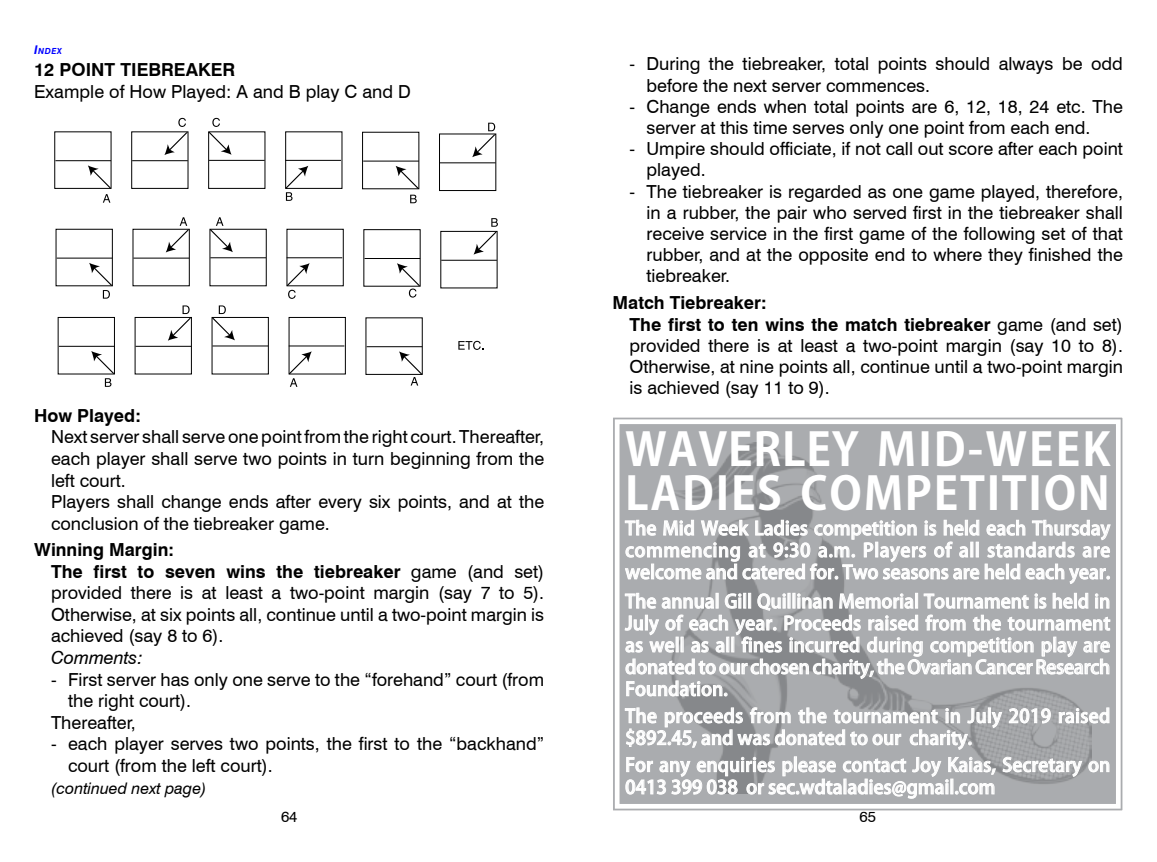
<style>
.page{position:relative;width:1157px;height:862px;background:#fff}
.page>*{position:absolute;margin:0;border:0;box-sizing:border-box;transform-origin:0 0}
.t1{font:700 45.2px/44.2px "Adobe Gothic Std";letter-spacing:.04em;color:#fff}
.t2{font:18.6px/21.8px "Adobe Heiti Std";color:#fff;text-align:justify}
.t3{font:18px/21.6px "Swiss 721 BT";color:#000}
.t4{font:700 18px "Swiss 721 BT";color:#000}
.t5{font:italic 18px "Swiss 721 BT";color:#000}
.t6{font:italic 16px "Swiss 721 BT";color:#000}
.t7{font:15px "Swiss 721 BT";color:#000}
.t8{font:italic 700 8.4px "Swiss 721 BT";color:#00f}
.s1{font-size:12px}
.s2{font-weight:700}
</style>
<div class="page">
<svg style="left:613px;top:417px;width:510px;height:394px;background:#b1b3b5"></svg>
<div style="left:615px;top:419px;width:505px;height:389px;border:5px solid #fff"></div>
<svg style="left:131px;top:118px;width:58px;height:71px"></svg>
<svg style="left:208px;top:118px;width:58px;height:71px"></svg>
<svg style="left:54px;top:131px;width:58px;height:72px"></svg>
<svg style="left:285px;top:131px;width:58px;height:70px"></svg>
<svg style="left:362px;top:131px;width:58px;height:72px"></svg>
<svg style="left:439px;top:123px;width:58px;height:68px"></svg>
<svg style="left:440px;top:218px;width:58px;height:71px"></svg>
<hr style="left:441px;top:260px;width:56px;height:1px;background:#000">
<svg style="left:55px;top:228px;width:58px;height:71px"></svg>
<svg style="left:132px;top:217px;width:58px;height:70px"></svg>
<svg style="left:209px;top:217px;width:58px;height:70px"></svg>
<svg style="left:286px;top:228px;width:58px;height:71px"></svg>
<svg style="left:363px;top:229px;width:58px;height:69px"></svg>
<svg style="left:57px;top:316px;width:58px;height:71px"></svg>
<svg style="left:134px;top:305px;width:58px;height:70px"></svg>
<svg style="left:211px;top:305px;width:58px;height:70px"></svg>
<svg style="left:288px;top:316px;width:58px;height:71px"></svg>
<svg style="left:365px;top:317px;width:58px;height:68px"></svg>
<svg style="left:458px;top:341px;width:25px;height:9px"></svg>
<p class="t8" style="left:34px;top:46px;width:29px"><span class="s1">I</span>NDEX</p>
<p class="t4" style="left:34px;top:59px;width:203px">12 POINT TIEBREAKER</p>
<p class="t3" style="left:34px;top:80px;width:378px">Example of How Played: A and B play C and D</p>
<p class="t4" style="left:34px;top:404px;width:108px">How Played:</p>
<p class="t3" style="left:51px;top:426px;width:495px">Next server shall serve one point from the right court. Thereafter, each player shall serve two points in turn beginning from the left court.<br>Players shall change ends after every six points, and at the conclusion of the tiebreaker game.</p>
<p class="t3" style="left:51px;top:538px;width:495px;text-indent:-17px"><span class="s2">Winning Margin:<br>The first to seven wins the tiebreaker</span> game (and set) provided there is at least a two-point margin (say 7 to 5).<br>Otherwise, at six points all, continue until a two-point margin is achieved (say 8 to 6).</p>
<p class="t5" style="left:51px;top:646px;width:93px">Comments:</p>
<p class="t3" style="left:51px;top:668px;width:494px">‑ First server has only one serve to the “forehand” court (from</p>
<p class="t3" style="left:68px;top:690px;width:125px">the right court).</p>
<p class="t3" style="left:51px;top:711px;width:86px">Thereafter,</p>
<p class="t3" style="left:51px;top:733px;width:495px">‑ each player serves two points, the first to the “backhand”</p>
<p class="t3" style="left:68px;top:754px;width:206px">court (from the left court).</p>
<p class="t6" style="left:51px;top:778px;width:157px">(continued next page)</p>
<p class="t3" style="left:629px;top:53px;width:495px">‑ During the tiebreaker, total points should always be odd</p>
<p class="t3" style="left:646px;top:74px;width:285px">before the next server commences.</p>
<p class="t3" style="left:629px;top:95px;width:495px">‑ Change ends when total points are 6, 12, 18, 24 etc. The</p>
<p class="t3" style="left:646px;top:117px;width:445px">server at this time serves only one point from each end.</p>
<p class="t3" style="left:629px;top:138px;width:495px">‑ Umpire should officiate, if not call out score after each point</p>
<p class="t3" style="left:646px;top:159px;width:61px">played.</p>
<p class="t3" style="left:629px;top:180px;width:495px">‑ The tiebreaker is regarded as one game played, therefore,</p>
<p class="t3" style="left:646px;top:201px;width:478px">in a rubber, the pair who served first in the tiebreaker shall</p>
<p class="t3" style="left:646px;top:223px;width:478px">receive service in the first game of the following set of that</p>
<p class="t3" style="left:646px;top:244px;width:478px">rubber, and at the opposite end to where they finished the</p>
<p class="t3" style="left:646px;top:265px;width:85px">tiebreaker.</p>
<p class="t3" style="left:629px;top:292px;width:495px;text-indent:-17px"><span class="s2">Match Tiebreaker:<br>The first to ten wins the match tiebreaker</span> game (and set) provided there is at least a two-point margin (say 10 to 8).<br>Otherwise, at nine points all, continue until a two-point margin is achieved (say 11 to 9).</p>
<h1 class="t1" style="left:625px;top:428px;width:487px">WAVERLEY MID-WEEK<br>LADIES COMPETITION</h1>
<p class="t2" style="left:625px;top:518px;width:487px">The Mid Week Ladies competition is held each Thursday commencing at 9:30 a.m. Players of all standards are welcome and catered for. Two seasons are held each year.</p>
<p class="t2" style="left:625px;top:591px;width:487px">The annual Gill Quillinan Memorial Tournament is held in July of each year. Proceeds raised from the tournament as well as all fines incurred during competition play are donated to our chosen charity, the Ovarian Cancer Research Foundation.</p>
<p class="t2" style="left:625px;top:705px;width:487px">The proceeds from the tournament in July 2019 raised $892.45, and was donated to our charity.</p>
<p class="t2" style="left:625px;top:754px;width:486px">For any enquiries please contact Joy Kaias, Secretary on<br>0413 399 038 or sec.wdtaladies@gmail.com</p>
<p class="t7" style="left:281px;top:808px;width:18px">64</p>
<p class="t7" style="left:859px;top:808px;width:18px">65</p>
</div>
